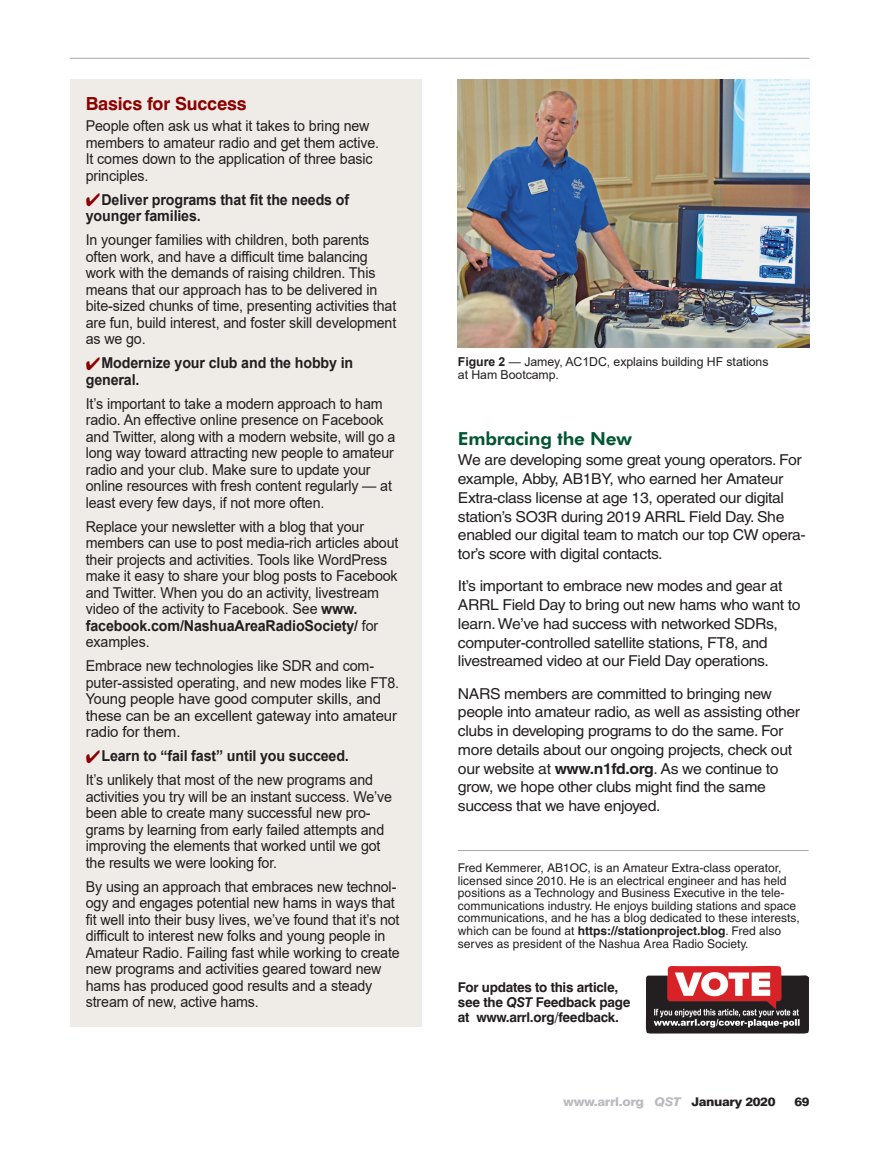
<style>
.page{position:relative;width:883px;height:1154px;background:#fff}
.page>*{position:absolute;margin:0;border:0;box-sizing:border-box;transform-origin:0 0}
.t1{font:700 18px "Swiss 721 BT";letter-spacing:-.01em;color:#8b0202}
.t2{font:800 18px "Futura BT";letter-spacing:-.015em;color:#015532;scale:1.05 1}
.t3{font:15px/16.5px "Arial";letter-spacing:-.01em;color:#231f20;scale:.95 1}
.t4{font:15px/18.8px "Helvetica";letter-spacing:-.025em;color:#231f20;scale:1.05 1}
.t5{font:700 15px/16.5px "Arial";letter-spacing:-.01em;color:#231f20;scale:.95 1}
.t6{font:700 13.5px/15px "Swiss 721 BT";letter-spacing:-.02em;color:#231f20}
.t7{font:12.3px/12.8px "Arial";letter-spacing:-.005em;color:#231f20}
.t8{font:12px/12.6px "Helvetica";color:#231f20}
.t9{font:800 12px "Swiss 721 BT";letter-spacing:-.025em;color:#babbbe;scale:1.1 1}
.t10{font:800 12px "Swiss 721 BT";color:#231f20;scale:1.1 1}
.s1{color:#8b0202}
.s2{font-weight:700}
.s3{font-style:italic}
.s4{color:#231f20}
</style>
<div class="page">
<hr style="left:70px;top:58px;width:738px;height:1px;background:#a8a9ad">
<div style="left:70px;top:79px;width:351px;height:947px;background:#efece7"></div>
<hr style="left:457px;top:850px;width:351px;height:1px;background:#a8a9ad">
<img style="left:645px;top:965px;width:164px;height:69px">
<img style="left:457px;top:79px;width:351px;height:269px">
<p class="t1" style="left:86px;top:97px;width:162px">Basics for Success</p>
<p class="t3" style="left:86px;top:118px;width:310px">People often ask us what it takes to bring new members to amateur radio and get them active.<br>It comes down to the application of three basic principles.</p>
<p class="t5" style="left:86px;top:191px;width:278px"><span class="s1">✔</span>Deliver programs that fit the needs of younger families.</p>
<p class="t3" style="left:86px;top:232px;width:328px">In younger families with children, both parents often work, and have a difficult time balancing work with the demands of raising children. This means that our approach has to be delivered in bite-sized chunks of time, presenting activities that are fun, build interest, and foster skill development as we go.</p>
<p class="t5" style="left:86px;top:355px;width:283px"><span class="s1">✔</span>Modernize your club and the hobby in general.</p>
<p class="t3" style="left:86px;top:395px;width:327px">It’s important to take a modern approach to ham radio. An effective online presence on Facebook and Twitter, along with a modern website, will go a long way toward attracting new people to amateur radio and your club. Make sure to update your online resources with fresh content regularly — at least every few days, if not more often.</p>
<p class="t3" style="left:86px;top:518px;width:330px">Replace your newsletter with a blog that your members can use to post media-rich articles about their projects and activities. Tools like WordPress make it easy to share your blog posts to Facebook and Twitter. When you do an activity, livestream video of the activity to Facebook. See <span class="s2">www. facebook.com/NashuaAreaRadioSociety/</span> for examples.</p>
<p class="t3" style="left:86px;top:658px;width:331px">Embrace new technologies like SDR and com&shy;puter-assisted operating, and new modes like FT8.<br>Young people have good computer skills, and these can be an excellent gateway into amateur radio for them.</p>
<p class="t3" style="left:86px;top:744px;width:304px;line-height:24px"><span class="s1">✔</span><span class="s2">Learn to “fail fast” until you succeed.<br></span>It’s unlikely that most of the new programs and</p>
<p class="t3" style="left:86px;top:788px;width:324px">activities you try will be an instant success. We’ve been able to create many successful new pro&shy;grams by learning from early failed attempts and improving the elements that worked until we got the results we were looking for.</p>
<p class="t3" style="left:86px;top:878px;width:332px">By using an approach that embraces new technol&shy;ogy and engages potential new hams in ways that fit well into their busy lives, we’ve found that it’s not difficult to interest new folks and young people in Amateur Radio. Failing fast while working to create new programs and activities geared toward new hams has produced good results and a steady stream of new, active hams.</p>
<p class="t7" style="left:457px;top:355px;width:312px"><span class="s2">Figure 2</span> — Jamey, AC1DC, explains building HF stations at Ham Bootcamp.</p>
<p class="t2" style="left:457px;top:431px;width:167px">Embracing the New</p>
<p class="t4" style="left:457px;top:452px;width:332px">We are developing some great young operators. For example, Abby, AB1BY, who earned her Amateur Extra-class license at age 13, operated our digital station’s SO3R during 2019 ARRL Field Day. She enabled our digital team to match our top CW opera&shy;tor’s score with digital contacts.</p>
<p class="t4" style="left:457px;top:578px;width:327px">It’s important to embrace new modes and gear at ARRL Field Day to bring out new hams who want to learn. We’ve had success with networked SDRs, computer-controlled satellite stations, FT8, and livestreamed video at our Field Day operations.</p>
<p class="t4" style="left:457px;top:685px;width:327px">NARS members are committed to bringing new people into amateur radio, as well as assisting other clubs in developing programs to do the same. For more details about our ongoing projects, check out our website at <span class="s2">www.n1fd.org</span>. As we continue to grow, we hope other clubs might find the same success that we have enjoyed.</p>
<p class="t8" style="left:457px;top:862px;width:343px">Fred Kemmerer, AB1OC, is an Amateur Extra-class operator, licensed since 2010. He is an electrical engineer and has held positions as a Technology and Business Executive in the tele&shy;communications industry. He enjoys building stations and space communications, and he has a blog dedicated to these interests, which can be found at <span class="s2">https://stationproject.blog</span>. Fred also serves as president of the Nashua Area Radio Society.</p>
<p class="t6" style="left:457px;top:980px;width:174px">For updates to this article, see the <span class="s3">QST</span> Feedback page at www.arrl.org/feedback.</p>
<p class="t9" style="left:563px;top:1097px;width:194px">www.arrl.org <span class="s3">QST</span> <span class="s4">January 2020</span></p>
<p class="t10" style="left:794px;top:1097px;width:15px">69</p>
</div>
